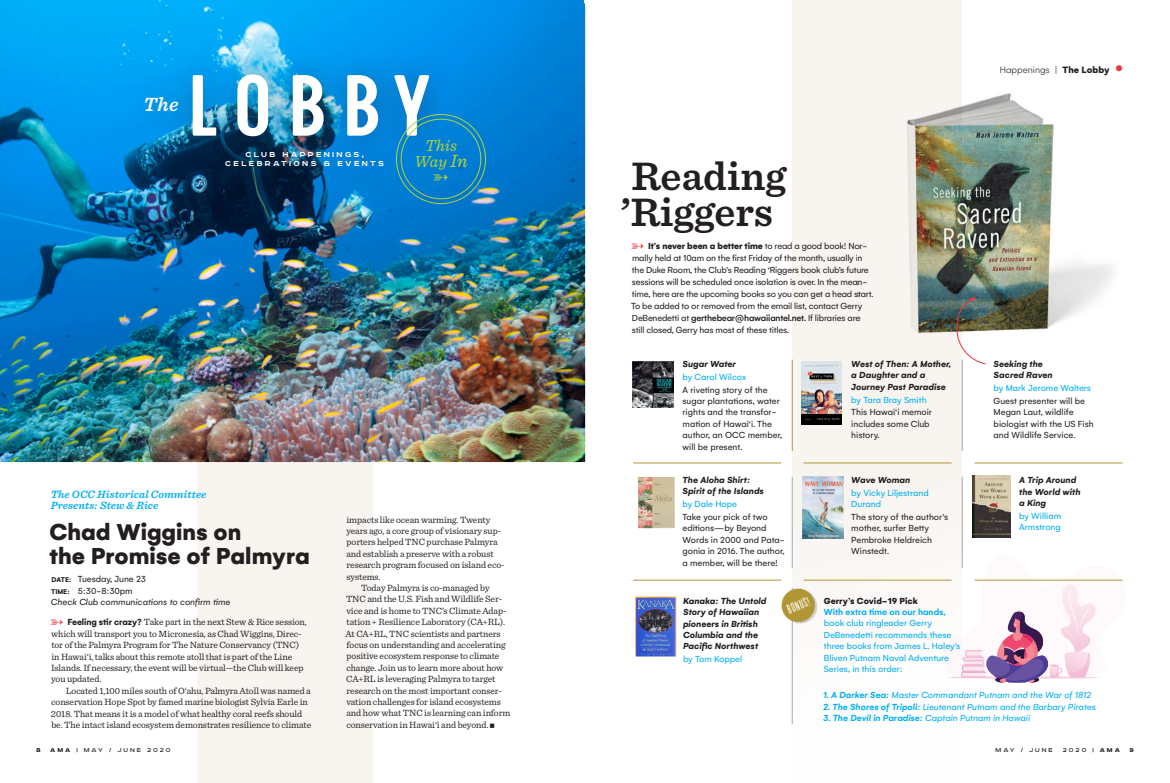
<style>
.page{position:relative;width:1170px;height:783px;background:#fff}
.page>*{position:absolute;margin:0;border:0;box-sizing:border-box;transform-origin:0 0}
.t1{font:500 98px "Calps Slim";letter-spacing:.155em;color:#fff}
.t2{font:600 41.5px "Sentinel";color:#231f20}
.t3{font:900 25px "Gelion";color:#231f20}
.t4{font:italic 600 20px "Sentinel";color:#fff}
.t5{font:italic 16.6px "Sentinel";color:#b3d234}
.t6{font:13.9px "Knockout HTF26 Junior Flyweight";color:#fff}
.t7{font:italic 600 11px "Sentinel";letter-spacing:.01em;color:#00aeef}
.t8{font:300 10px "Gelion";color:#231f20}
.t9{font:9.5px/11.4px "Sentinel";letter-spacing:-.01em;color:#231f20}
.t10{font:9.5px/11.4px "Gelion";letter-spacing:-.005em;color:#231f20}
.t11{font:9.5px/11.4px "Gelion";color:#00aeef}
.t12{font:italic 700 9.5px/11.4px "Gelion";color:#231f20}
.t13{font:italic 9.5px "Gelion";color:#00aeef}
.t14{font:italic 600 9.5px "Gelion";color:#00aeef}
.t15{font:italic 9.5px "Gelion";color:#231f20}
.t16{font:900 9.5px "Gelion";color:#231f20}
.t17{font:700 9px "Road Radio";letter-spacing:.26em;color:#fff}
.t18{font:7px "Road Radio";letter-spacing:.28em;color:#231f20}
.t19{font:900 7px "Road Radio";color:#231f20}
.s1{font-size:18.6px}
.s2{font-weight:700;font-size:7.5px}
.s3{color:#ee3640}
.s4{font-family:"Gelion";font-weight:700}
.s5{font-weight:900}
.s6{font-weight:500}
.s7{font-weight:600}
.s8{font-weight:400}
</style>
<div class="page">
<div style="left:197px;top:0;width:176px;height:783px;background:#f8f5f1"></div>
<img style="left:0;top:0;width:585px;height:462px">
<div style="left:121px;top:48px;width:335px;height:146px;background:#231f20;opacity:.4"></div>
<div style="left:401px;top:119px;width:80px;height:80px;border:1px solid #b3d234;border-radius:50%"></div>
<div style="left:793px;top:0;width:169px;height:783px;background:linear-gradient(to right,#f9f6f3,#fbf9f6)"></div>
<svg style="left:941px;top:553px;width:182px;height:130px"></svg>
<img style="left:858px;top:73px;width:255px;height:300px">
<img style="left:633px;top:361px;width:40px;height:46px">
<img style="left:638px;top:477px;width:37px;height:51px">
<img style="left:973px;top:476px;width:38px;height:61px">
<img style="left:802px;top:477px;width:42px;height:62px">
<img style="left:635px;top:596px;width:42px;height:60px">
<img style="left:801px;top:361px;width:41px;height:63px">
<hr style="left:792px;top:360px;width:1px;height:91px;background:#b19634">
<hr style="left:633px;top:463px;width:148px;height:1px;background:#b19634">
<hr style="left:633px;top:580px;width:148px;height:1px;background:#b19634">
<hr style="left:804px;top:463px;width:148px;height:1px;background:#b19634">
<hr style="left:804px;top:580px;width:148px;height:1px;background:#b19634">
<hr style="left:975px;top:463px;width:148px;height:1px;background:#b19634">
<hr style="left:975px;top:580px;width:148px;height:1px;background:#b19634">
<hr style="left:792px;top:477px;width:1px;height:91px;background:#a8a9ad">
<hr style="left:792px;top:588px;width:1px;height:136px;background:#a8a9ad">
<hr style="left:962px;top:477px;width:1px;height:91px;background:#a8a9ad">
<hr style="left:962px;top:360px;width:1px;height:91px;background:#a8a9ad">
<div style="left:783px;top:589px;width:34px;height:35px;background:#231f20;opacity:.2"></div>
<svg style="left:781px;top:588px;width:34px;height:34px"></svg>
<svg style="left:956px;top:297px;width:30px;height:67px"></svg>
<svg style="left:434px;top:174px;width:14px;height:6px"></svg>
<p class="t4" style="left:144px;top:89px;width:37px">The</p>
<p class="t1" style="left:188px;top:49px;width:244px">LOBBY</p>
<p class="t17" style="left:245px;top:149px;width:120px">CLUB HAPPENINGS,</p>
<p class="t17" style="left:225px;top:158px;width:160px">CELEBRATIONS &amp; EVENTS</p>
<p class="t5" style="left:425px;top:133px;width:33px">This</p>
<p class="t5" style="left:415px;top:149px;width:55px">Way <span class="s1">In</span></p>
<p class="t7" style="left:51px;top:486px;width:157px">The OCC Historical Committee</p>
<p class="t7" style="left:51px;top:497px;width:109px">Presents: Stew &amp; Rice</p>
<p class="t3" style="left:49px;top:516px;width:193px">Chad Wiggins on</p>
<p class="t3" style="left:49px;top:539px;width:262px">the Promise of Palmyra</p>
<p class="t10" style="left:52px;top:573px;width:96px"><span class="s2">DATE:</span> Tuesday, June 23</p>
<p class="t10" style="left:51px;top:585px;width:83px"><span class="s2">TIME:</span> 5:30-8:30pm</p>
<p class="t15" style="left:51px;top:597px;width:181px">Check Club communications to confirm time</p>
<p class="t9" style="left:51px;top:616px;width:258px"><span class="s3">➳</span> <span class="s4">Feeling stir crazy?</span> Take part in the next Stew &amp; Rice session, which will transport you to Micronesia, as Chad Wiggins, Direc&shy;tor of the Palmyra Program for The Nature Conservancy (TNC) in Hawai‘i, talks about this remote atoll that is part of the Line Islands. If necessary, the event will be virtual—the Club will keep you updated.</p>
<p class="t9" style="left:51px;top:684px;width:262px;text-indent:15px">Located 1,100 miles south of O‘ahu, Palmyra Atoll was named a conservation Hope Spot by famed marine biologist Sylvia Earle in 2018. That means it is a model of what healthy coral reefs should be. The intact island ecosystem demonstrates resilience to climate</p>
<p class="t9" style="left:346px;top:513px;width:160px">impacts like ocean warming. Twenty years ago, a core group of visionary sup&shy;porters helped TNC purchase Palmyra and establish a preserve with a robust research program focused on island eco&shy;systems.</p>
<p class="t9" style="left:345px;top:582px;width:167px;text-indent:16px">Today Palmyra is co-managed by TNC and the U.S. Fish and Wildlife Ser&shy;vice and is home to TNC’s Climate Adap&shy;tation + Resilience Laboratory (CA+RL).<br>At CA+RL, TNC scientists and partners focus on understanding and accelerating positive ecosystem response to climate change. Join us to learn more about how CA+RL is leveraging Palmyra to target research on the most important conser&shy;vation challenges for island ecosystems and how what TNC is learning can inform conservation in Hawai‘i and beyond.</p>
<p class="t8" style="left:1000px;top:64px;width:124px">Happenings | <span class="s5">The Lobby</span> <sup>■</sup></p>
<p class="t2" style="left:631px;top:144px;width:156px">Reading</p>
<p class="t2" style="left:621px;top:180px;width:154px">’Riggers</p>
<p class="t10" style="left:631px;top:240px;width:244px;line-height:12px"><span class="s3">➳</span> <span class="s5">It’s never been a better time</span> to read a good book! Nor&shy;mally held at 10am on the first Friday of the month, usually in the Duke Room, the Club’s Reading ‘Riggers book club’s future sessions will be scheduled once isolation is over. In the mean&shy;time, here are the upcoming books so you can get a head start.<br>To be added to or removed from the email list, contact Gerry DeBenedetti at <span class="s6">gerthebear@hawaiiantel.net.</span> If libraries are still closed, Gerry has most of these titles.</p>
<p class="t12" style="left:683px;top:358px;width:55px">Sugar Water</p>
<p class="t11" style="left:683px;top:371px;width:65px">by Carol Wilcox</p>
<p class="t10" style="left:683px;top:384px;width:101px">A riveting story of the sugar plantations, water rights and the transfor&shy;mation of Hawai‘i. The author, an OCC member, will be present.</p>
<p class="t12" style="left:683px;top:474px;width:69px">The Aloha Shirt:</p>
<p class="t12" style="left:683px;top:486px;width:83px">Spirit of the Islands</p>
<p class="t11" style="left:683px;top:498px;width:56px">by Dale Hope</p>
<p class="t10" style="left:683px;top:511px;width:104px">Take your pick of two editions—by Beyond<br>Words in 2000 and Pata&shy;gonia in 2016. The author, a member, will be there!</p>
<p class="t12" style="left:683px;top:595px;width:85px">Kanaka: The Untold<br>Story of Hawaiian</p>
<p class="t12" style="left:683px;top:618px;width:76px">pioneers in British</p>
<p class="t12" style="left:683px;top:629px;width:77px">Columbia and the</p>
<p class="t12" style="left:683px;top:641px;width:77px">Pacific Northwest</p>
<p class="t11" style="left:683px;top:653px;width:61px">by Tom Koppel</p>
<p class="t6" style="left:785px;top:603px;width:24px;rotate:-22deg">BONUS!</p>
<p class="t12" style="left:851px;top:358px;width:102px">West of Then: A Mother, a Daughter and a</p>
<p class="t12" style="left:851px;top:381px;width:96px">Journey Past Paradise</p>
<p class="t11" style="left:851px;top:394px;width:77px">by Tara Bray Smith</p>
<p class="t10" style="left:851px;top:406px;width:82px">This Hawai‘i memoir</p>
<p class="t10" style="left:851px;top:418px;width:80px">includes some Club history.</p>
<p class="t12" style="left:851px;top:474px;width:61px">Wave Woman</p>
<p class="t11" style="left:851px;top:487px;width:79px">by Vicky Liljestrand<br>Durand</p>
<p class="t10" style="left:851px;top:511px;width:98px">The story of the author’s mother, surfer Betty<br>Pembroke Heldreich<br>Winstedt.</p>
<p class="t16" style="left:824px;top:594px;width:96px">Gerry’s Covid-19 Pick</p>
<p class="t11" style="left:824px;top:606px;width:138px"><span class="s7">With extra time on our hands, </span>book club ringleader Gerry<br>DeBenedetti recommends these three books from James L. Haley’s<br>Bliven Putnam Naval Adventure<br>Series, in this order:</p>
<p class="t12" style="left:994px;top:358px;width:51px">Seeking the</p>
<p class="t12" style="left:994px;top:370px;width:61px">Sacred Raven</p>
<p class="t11" style="left:994px;top:382px;width:99px">by Mark Jerome Walters</p>
<p class="t10" style="left:994px;top:395px;width:102px">Guest presenter will be<br>Megan Laut, wildlife biologist with the US Fish and Wildlife Service.</p>
<p class="t12" style="left:1019px;top:474px;width:59px">A Trip Around</p>
<p class="t12" style="left:1019px;top:486px;width:63px">the World with</p>
<p class="t12" style="left:1019px;top:497px;width:29px">a King</p>
<p class="t11" style="left:1019px;top:510px;width:44px">by William</p>
<p class="t11" style="left:1019px;top:521px;width:43px">Armstrong</p>
<p class="t13" style="left:823px;top:690px;width:269px"><span class="s7">1. A Darker Sea:</span> Master Commandant Putnam and the War of 1812</p>
<p class="t13" style="left:823px;top:701px;width:274px"><span class="s7">2. The Shores of Tripoli:</span> Lieutenant Putnam and the Barbary Pirates</p>
<p class="t14" style="left:823px;top:712px;width:208px">3. The Devil in Paradise: <span class="s8">Captain Putnam in Hawaii</span></p>
<p class="t19" style="left:36px;top:746px;width:6px">8</p>
<p class="t18" style="left:50px;top:746px;width:122px"><span class="s5">AMA</span> | MAY / JUNE 2020</p>
<p class="t18" style="left:996px;top:746px;width:59px">may / june</p>
<p class="t18" style="left:1063px;top:746px;width:58px">2020 | <span class="s5">AMA</span></p>
<p class="t19" style="left:1130px;top:746px;width:6px">9</p>
</div>
